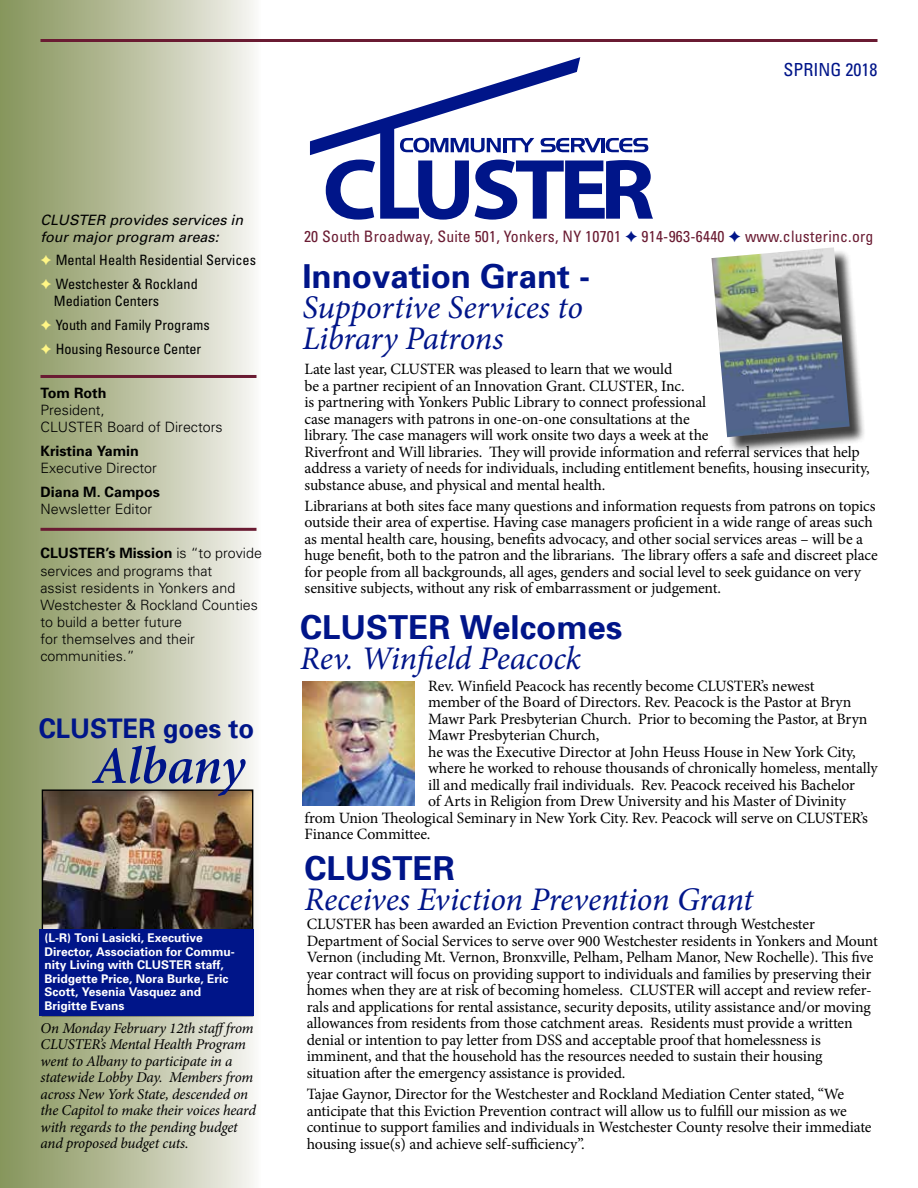
<style>
.page{position:relative;width:918px;height:1188px;background:#fff}
.page>*{position:absolute;margin:0;border:0;box-sizing:border-box;transform-origin:0 0}
.t1{font:italic 600 52.95px "Minion Pro";letter-spacing:-.015em;color:#001589}
.t2{font:italic 33px/31.5px "Minion Pro";letter-spacing:-.01em;color:#001589}
.t3{font:700 33px "Univers";color:#001589}
.t4{font:700 27px "Univers";color:#001589;scale:.95 1}
.t5{font:condensed 18px "Univers";color:#001589}
.t6{font:15.75px/16.5px "Minion Pro";letter-spacing:-.01em;color:#000}
.t7{font:condensed 15.75px "Univers";letter-spacing:.015em;color:#6a1b32}
.t8{font:italic 15px/16.5px "Minion Pro";letter-spacing:-.015em;color:#000}
.t9{font:300 14.25px/17.1px "Univers";color:#000}
.t10{font:condensed 14.25px/23.9px "Univers";color:#000}
.t11{font:italic 14.25px/17.1px "Univers";color:#000}
.t12{font:700 14.25px "Univers";color:#000}
.t13{font:700 12px/13.5px "Univers";color:#fff}
.s1{font-weight:700}
</style>
<div class="page">
<div style="left:0;top:0;width:260px;height:1188px;background:linear-gradient(to right,#839156,#f4f2ef)"></div>
<svg style="left:310px;top:57px;width:343px;height:163px"></svg>
<hr style="left:40px;top:39px;width:838px;height:3px;background:#6a1b32">
<hr style="left:40px;top:375px;width:216px;height:3px;background:#6a1b32">
<hr style="left:40px;top:528px;width:216px;height:3px;background:#6a1b32">
<div style="left:714px;top:250px;width:152px;height:204px;background:#000;opacity:.75"></div>
<img style="left:711px;top:247px;width:139px;height:190px">
<img style="left:44px;top:791px;width:207px;height:138px">
<div style="left:42px;top:789px;width:211px;height:227px;border:1px solid #000"></div>
<div style="left:40px;top:929px;width:214px;height:86px;background:#001589"></div>
<img style="left:302px;top:682px;width:113px;height:123px">
<svg style="left:41px;top:255px;width:10px;height:11px"></svg>
<svg style="left:41px;top:279px;width:10px;height:11px"></svg>
<svg style="left:41px;top:320px;width:10px;height:10px"></svg>
<svg style="left:41px;top:344px;width:10px;height:10px"></svg>
<p class="t5" style="left:784px;top:58px;width:95px">SPRING 2018</p>
<p class="t11" style="left:40px;top:211px;width:204px">CLUSTER provides services in four major program areas:</p>
<p class="t10" style="left:56px;top:248px;width:202px">Mental Health Residential Services<br>Westchester &amp; Rockland</p>
<p class="t10" style="left:54px;top:289px;width:157px">Mediation Centers<br>Youth and Family Programs<br>Housing Resource Center</p>
<p class="t12" style="left:40px;top:385px;width:67px">Tom Roth</p>
<p class="t9" style="left:40px;top:402px;width:184px">President,<br>CLUSTER Board of Directors</p>
<p class="t12" style="left:40px;top:443px;width:100px">Kristina Yamin</p>
<p class="t9" style="left:40px;top:460px;width:118px">Executive Director</p>
<p class="t12" style="left:40px;top:484px;width:121px">Diana M. Campos</p>
<p class="t9" style="left:40px;top:501px;width:113px">Newsletter Editor</p>
<p class="t9" style="left:40px;top:545px;width:223px"><span class="s1">CLUSTER’s Mission</span> is “to provide services and programs that<br>assist residents in Yonkers and<br>Westchester &amp; Rockland Counties to build a better future<br>for themselves and their communities.”</p>
<h3 class="t4" style="left:39px;top:713px;width:228px">CLUSTER goes to</h3>
<h1 class="t1" style="left:93px;top:729px;width:154px">Albany</h1>
<p class="t13" style="left:45px;top:931px;width:192px">(L-R) Toni Lasicki, Executive<br>Director, Association for Commu&shy;nity Living with CLUSTER staff,<br>Bridgette Price, Nora Burke, Eric<br>Scott, Yesenia Vasquez and<br>Brigitte Evans</p>
<p class="t8" style="left:41px;top:1020px;width:217px">On Monday February 12th stafffrom CLUSTER’s Mental Health Program went to Albany to participate in a statewide Lobby Day. Members from across New York State, descended on the Capitol to make their voices heard with regards to the pending budget and proposed budget cuts.</p>
<p class="t7" style="left:304px;top:226px;width:319px">20 South Broadway, Suite 501, Yonkers, NY 10701</p>
<p class="t7" style="left:642px;top:226px;width:85px">914-963-6440</p>
<p class="t7" style="left:745px;top:226px;width:130px">www.clusterinc.org</p>
<h2 class="t3" style="left:302px;top:256px;width:289px">Innovation Grant -</h2>
<h2 class="t2" style="left:302px;top:291px;width:282px">Supportive Services to<br>Library Patrons</h2>
<p class="t6" style="left:305px;top:361px;width:567px">Late last year, CLUSTER was pleased to learn that we would<br>be a partner recipient of an Innovation Grant. CLUSTER, Inc.<br>is partnering with Yonkers Public Library to connect professional<br>case managers with patrons in one-on-one consultations at the<br>library. The case managers will work onsite two days a week at the<br>Riverfront and Will libraries. They will provide information and referral services that help address a variety of needs for individuals, including entitlement benefits, housing insecurity, substance abuse, and physical and mental health.</p>
<p class="t6" style="left:305px;top:498px;width:575px">Librarians at both sites face many questions and information requests from patrons on topics outside their area of expertise. Having case managers proficient in a wide range of areas such as mental health care, housing, benefits advocacy, and other social services areas – will be a huge benefit, both to the patron and the librarians. The library offers a safe and discreet place for people from all backgrounds, all ages, genders and social level to seek guidance on very sensitive subjects, without any risk of embarrassment or judgement.</p>
<h2 class="t3" style="left:300px;top:607px;width:324px">CLUSTER Welcomes</h2>
<h2 class="t2" style="left:300px;top:642px;width:282px">Rev. Winfield Peacock</h2>
<p class="t6" style="left:428px;top:678px;width:388px">Rev. Winfield Peacock has recently become CLUSTER’s newest</p>
<p class="t6" style="left:428px;top:694px;width:425px">member of the Board of Directors. Rev. Peacock is the Pastor at Bryn</p>
<p class="t6" style="left:428px;top:711px;width:441px">Mawr Park Presbyterian Church. Prior to becoming the Pastor, at Bryn</p>
<p class="t6" style="left:428px;top:727px;width:173px">Mawr Presbyterian Church,</p>
<p class="t6" style="left:428px;top:744px;width:429px">he was the Executive Director at John Heuss House in New York City,</p>
<p class="t6" style="left:428px;top:760px;width:451px">where he worked to rehouse thousands of chronically homeless, mentally</p>
<p class="t6" style="left:428px;top:777px;width:428px">ill and medically frail individuals. Rev. Peacock received his Bachelor</p>
<p class="t6" style="left:428px;top:793px;width:419px">of Arts in Religion from Drew University and his Master of Divinity</p>
<p class="t6" style="left:305px;top:810px;width:565px">from Union Theological Seminary in New York City. Rev. Peacock will serve on CLUSTER’s</p>
<p class="t6" style="left:305px;top:826px;width:127px">Finance Committee.</p>
<h2 class="t3" style="left:305px;top:848px;width:152px">CLUSTER</h2>
<h2 class="t2" style="left:305px;top:883px;width:450px">Receives Eviction Prevention Grant</h2>
<p class="t6" style="left:307px;top:916px;width:573px">CLUSTER has been awarded an Eviction Prevention contract through Westchester Department of Social Services to serve over 900 Westchester residents in Yonkers and Mount Vernon (including Mt. Vernon, Bronxville, Pelham, Pelham Manor, New Rochelle). This five year contract will focus on providing support to individuals and families by preserving their homes when they are at risk of becoming homeless. CLUSTER will accept and review refer&shy;rals and applications for rental assistance, security deposits, utility assistance and/or moving allowances from residents from those catchment areas. Residents must provide a written denial or intention to pay letter from DSS and acceptable proof that homelessness is imminent, and that the household has the resources needed to sustain their housing situation after the emergency assistance is provided.</p>
<p class="t6" style="left:307px;top:1086px;width:566px">Tajae Gaynor, Director for the Westchester and Rockland Mediation Center stated, “We anticipate that this Eviction Prevention contract will allow us to fulfill our mission as we continue to support families and individuals in Westchester County resolve their immediate housing issue(s) and achieve self-sufficiency”.</p>
</div>
